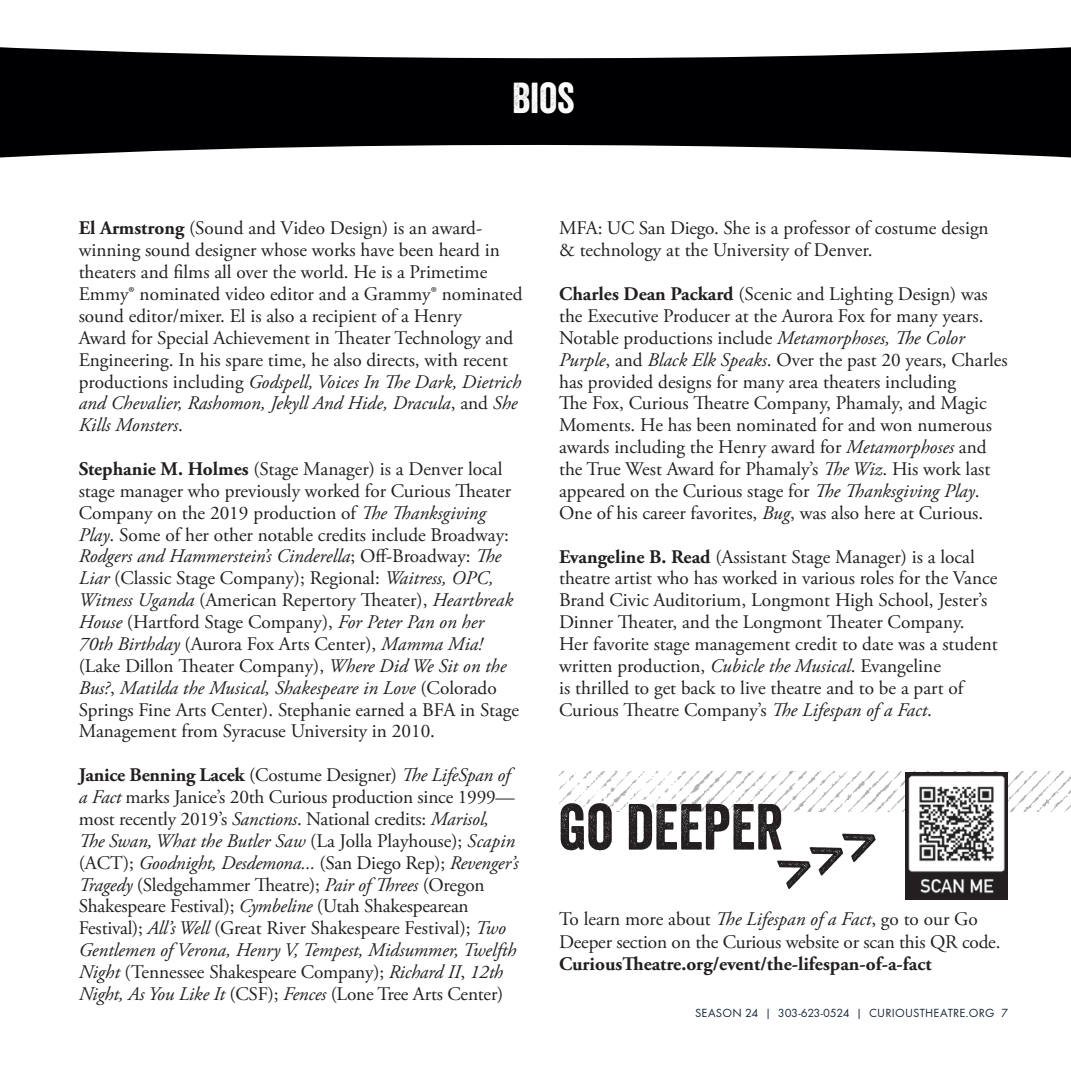
<style>
.page{position:relative;width:1071px;height:1071px;background:#fff}
.page>*{position:absolute;margin:0;border:0;box-sizing:border-box;transform-origin:0 0}
.t1{font:63px "Veneer";color:#231f20}
.t2{font:42px "Veneer";color:#fff}
.t3{font:19.25px/21.9px "Adobe Garamond Pro";color:#231f20}
.t4{font:700 19.25px "Adobe Garamond Pro";color:#231f20}
.t5{font:12.25px "Futura Book DTC";letter-spacing:.02em;color:#172938}
.s1{font-weight:700}
.s2{font-style:italic}
</style>
<div class="page">
<svg style="left:0;top:47px;width:1071px;height:111px;background:#262627"></svg>
<img style="left:559px;top:772px;width:512px;height:39px">
<img style="left:906px;top:772px;width:102px;height:127px">
<h2 class="t2" style="left:512px;top:72px;width:64px">BIOS</h2>
<p class="t3" style="left:79px;top:218px;width:445px"><span class="s1">El Armstrong</span> (Sound and Video Design) is an award&shy;winning sound designer whose works have been heard in theaters and films all over the world. He is a Primetime Emmy® nominated video editor and a Grammy® nominated sound editor/mixer. El is also a recipient of a Henry<br>Award for Special Achievement in Theater Technology and Engineering. In his spare time, he also directs, with recent productions including <span class="s2">Godspell, Voices In The Dark, Dietrich and Chevalier, Rashomon, Jekyll And Hide, Dracula</span>, and <span class="s2">She Kills Monsters</span>.</p>
<p class="t3" style="left:79px;top:459px;width:442px"><span class="s1">Stephanie M. Holmes</span> (Stage Manager) is a Denver local stage manager who previously worked for Curious Theater Company on the 2019 production of <span class="s2">The Thanksgiving Play</span>. Some of her other notable credits include Broadway:<br><span class="s2">Rodgers and Hammerstein’s Cinderella</span>; Off-Broadway: <span class="s2">The Liar</span> (Classic Stage Company); Regional: <span class="s2">Waitress, OPC, Witness Uganda</span> (American Repertory Theater), <span class="s2">Heartbreak House</span> (Hartford Stage Company), <span class="s2">For Peter Pan on her 70th Birthday</span> (Aurora Fox Arts Center), <span class="s2">Mamma Mia! </span>(Lake Dillon Theater Company), <span class="s2">Where Did We Sit on the Bus?</span>, <span class="s2">Matilda the Musical, Shakespeare in Love</span> (Colorado Springs Fine Arts Center). Stephanie earned a BFA in Stage Management from Syracuse University in 2010.</p>
<p class="t3" style="left:79px;top:765px;width:441px"><span class="s1">Janice Benning Lacek</span> (Costume Designer) <span class="s2">The LifeSpan of a Fact</span> marks Janice’s 20th Curious production since 1999— most recently 2019’s <span class="s2">Sanctions</span>. National credits: <span class="s2">Marisol, The Swan, What the Butler Saw</span> (La Jolla Playhouse); <span class="s2">Scapin </span>(ACT); <span class="s2">Goodnight, Desdemona...</span> (San Diego Rep); <span class="s2">Revenger’s Tragedy</span> (Sledgehammer Theatre); <span class="s2">Pair of Threes</span> (Oregon Shakespeare Festival); <span class="s2">Cymbeline</span> (Utah Shakespearean Festival); <span class="s2">All’s Well</span> (Great River Shakespeare Festival); <span class="s2">Two Gentlemen of Verona, Henry V, Tempest, Midsummer, Twelfth Night</span> (Tennessee Shakespeare Company); <span class="s2">Richard II</span>, <span class="s2">12th Night, As You Like It</span> (CSF); <span class="s2">Fences</span> (Lone Tree Arts Center)</p>
<p class="t3" style="left:559px;top:218px;width:431px">MFA: UC San Diego. She is a professor of costume design &amp; technology at the University of Denver.</p>
<p class="t3" style="left:559px;top:284px;width:450px"><span class="s1">Charles Dean Packard</span> (Scenic and Lighting Design) was the Executive Producer at the Aurora Fox for many years.<br>Notable productions include <span class="s2">Metamorphoses, The Color Purple</span>, and <span class="s2">Black Elk Speaks</span>. Over the past 20 years, Charles has provided designs for many area theaters including<br>The Fox, Curious Theatre Company, Phamaly, and Magic Moments. He has been nominated for and won numerous awards including the Henry award for <span class="s2">Metamorphoses</span> and the True West Award for Phamaly’s <span class="s2">The Wiz</span>. His work last appeared on the Curious stage for <span class="s2">The Thanksgiving Play</span>.<br>One of his career favorites, <span class="s2">Bug</span>, was also here at Curious.</p>
<p class="t3" style="left:559px;top:546px;width:440px"><span class="s1">Evangeline B. Read</span> (Assistant Stage Manager) is a local theatre artist who has worked in various roles for the Vance Brand Civic Auditorium, Longmont High School, Jester’s Dinner Theater, and the Longmont Theater Company.<br>Her favorite stage management credit to date was a student written production, <span class="s2">Cubicle the Musical</span>. Evangeline<br>is thrilled to get back to live theatre and to be a part of Curious Theatre Company’s <span class="s2">The Lifespan of a Fact</span>.</p>
<h1 class="t1" style="left:559px;top:788px;width:226px">GO DEEPER</h1>
<p class="t3" style="left:559px;top:908px;width:443px;line-height:22.8px">To learn more about <span class="s2">The Lifespan of a Fact</span>, go to our Go<br>Deeper section on the Curious website or scan this QR code.</p>
<p class="t4" style="left:559px;top:953px;width:374px">CuriousTheatre.org/event/the-lifespan-of-a-fact</p>
<p class="t5" style="left:695px;top:1006px;width:314px">SEASON 24 | 303-623-0524 | CURIOUSTHEATRE.ORG 7</p>
</div>
